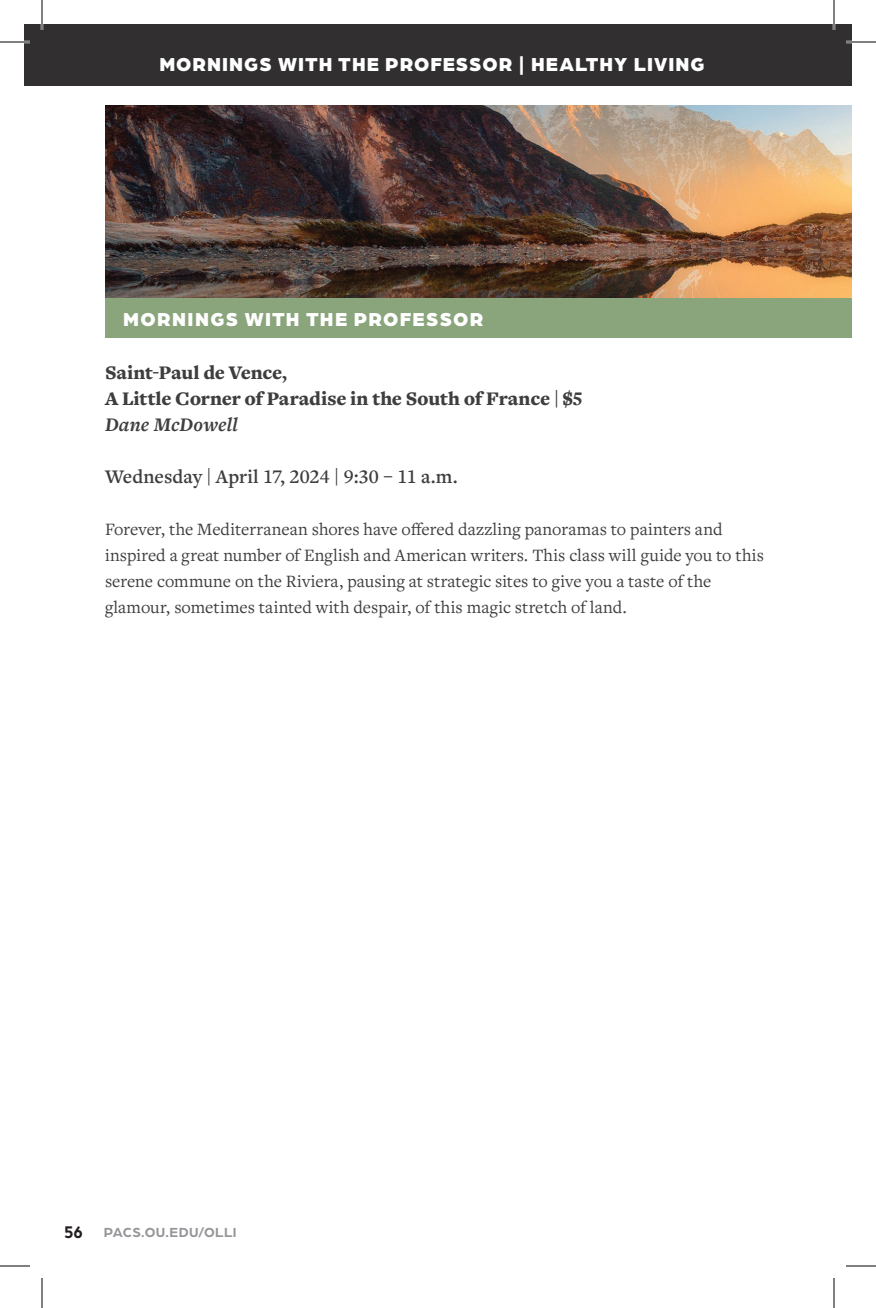
<style>
.page{position:relative;width:876px;height:1308px;background:#fff}
.page>*{position:absolute;margin:0;border:0;box-sizing:border-box;transform-origin:0 0}
.t1{font:900 20px/26px "Freight Text Pro";letter-spacing:-.005em;color:#3e3e3f}
.t2{font:900 20px "Arboria";letter-spacing:.05em;color:#fff}
.t3{font:600 20px "Freight Text Pro";color:#3e3e3f}
.t4{font:900 20px "Arboria";letter-spacing:.07em;color:#fff}
.t5{font:italic 700 20px "Freight Text Pro";letter-spacing:.01em;color:#3e3e3f}
.t6{font:18px/26px "Freight Text Pro";color:#3e3e3f}
.t7{font:700 14px "Arboria";letter-spacing:.025em;color:#939598}
.s1{font-size:18px;color:#231f20}
</style>
<div class="page">
<div style="left:24px;top:24px;width:828px;height:61px;background:#312f30"></div>
<div style="left:105px;top:298px;width:747px;height:39px;background:#8aa47c"></div>
<img style="left:105px;top:105px;width:747px;height:193px">
<hr style="left:0;top:41px;width:30px;height:2px;background:#fff">
<hr style="left:846px;top:41px;width:30px;height:2px;background:#fff">
<hr style="left:41px;top:0;width:2px;height:30px;background:#fff">
<hr style="left:833px;top:0;width:2px;height:30px;background:#fff">
<hr style="left:0;top:42px;width:30px;height:1px;background:#000">
<hr style="left:846px;top:42px;width:30px;height:1px;background:#000">
<hr style="left:0;top:1266px;width:30px;height:1px;background:#000">
<hr style="left:846px;top:1266px;width:30px;height:1px;background:#000">
<hr style="left:42px;top:0;width:1px;height:30px;background:#000">
<hr style="left:42px;top:1278px;width:1px;height:30px;background:#000">
<hr style="left:834px;top:0;width:1px;height:30px;background:#000">
<hr style="left:834px;top:1278px;width:1px;height:30px;background:#000">
<p class="t2" style="left:159px;top:50px;width:547px">MORNINGS WITH THE PROFESSOR | HEALTHY LIVING</p>
<p class="t4" style="left:123px;top:305px;width:362px">MORNINGS WITH THE PROFESSOR</p>
<p class="t1" style="left:105px;top:359px;width:479px">Saint-Paul de Vence,<br>A Little Corner of Paradise in the South of France | $5</p>
<p class="t5" style="left:105px;top:411px;width:134px">Dane McDowell</p>
<p class="t3" style="left:105px;top:463px;width:354px">Wednesday | April 17, 2024 | 9:30 – 11 a.m.</p>
<p class="t6" style="left:105px;top:515px;width:660px">Forever, the Mediterranean shores have offered dazzling panoramas to painters and inspired a great number of English and American writers. This class will guide you to this serene commune on the Riviera, pausing at strategic sites to give you a taste of the glamour, sometimes tainted with despair, of this magic stretch of land.</p>
<p class="t7" style="left:64px;top:1223px;width:174px"><span class="s1">56</span> PACS.OU.EDU/OLLI</p>
</div>
